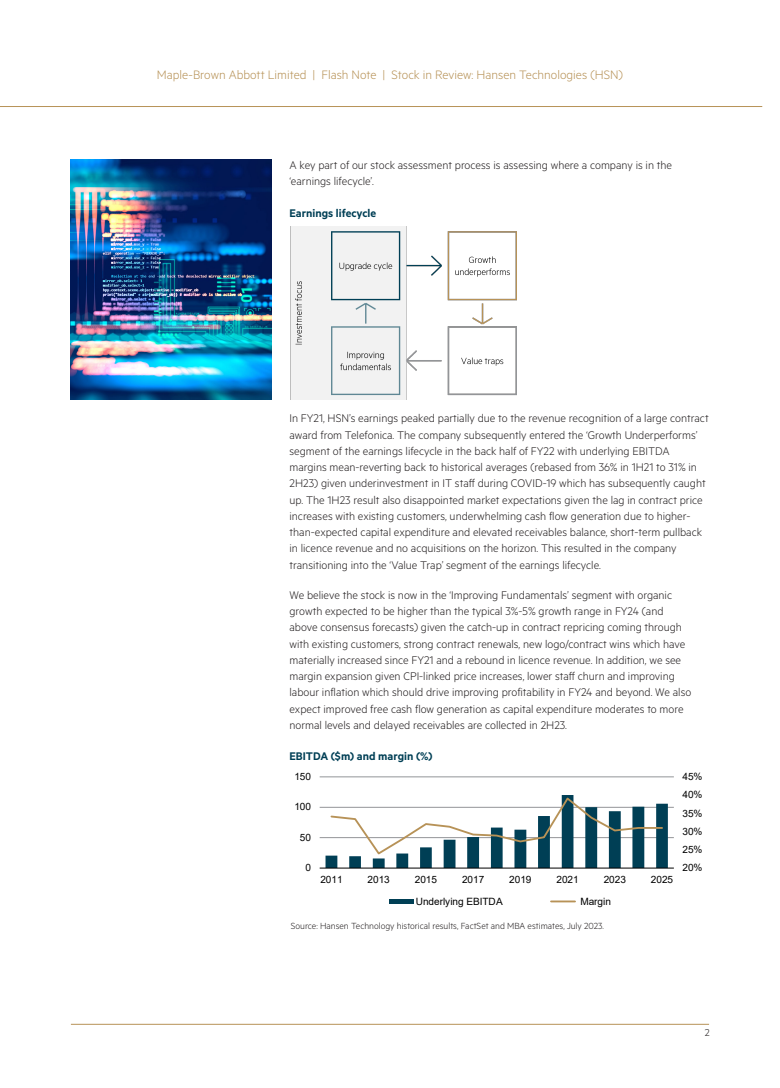
<style>
.page{position:relative;width:780px;height:1088px;background:#fff}
.page>*{position:absolute;margin:0;border:0;box-sizing:border-box;transform-origin:0 0}
.t1{font:300 13.75px "Metric";color:#b79257}
.Normal_text{font:300 12.5px/16.2px "Metric";color:#231f20}
.Figure_heading{font:600 12.5px "Metric";color:#003f55}
.t2{font:300 11.25px "Metric";color:#231f20}
.t3{font:10px "Arial";letter-spacing:-.005em;color:#000}
.Source_Notes_Footer{font:300 10px "Metric";color:#231f20}
</style>
<div class="page">
<hr style="left:71px;top:1024px;width:638px;height:1px;background:#b79257">
<hr style="left:0;top:106px;width:762px;height:1px;background:#b79257">
<img style="left:290px;top:227px;width:226px;height:173px">
<hr style="left:319px;top:837px;width:354px;height:1px;background:#939598">
<hr style="left:319px;top:807px;width:354px;height:1px;background:#939598">
<hr style="left:319px;top:777px;width:354px;height:1px;background:#939598">
<hr style="left:319px;top:868px;width:354px;height:1px;background:#000">
<svg style="left:325px;top:795px;width:342px;height:73px"></svg>
<div style="left:389px;top:899px;width:24px;height:5px;background:#003f55"></div>
<hr style="left:551px;top:900px;width:24px;height:2px;background:#b79257">
<img style="left:71px;top:159px;width:201px;height:240px">
<p class="t1" style="left:157px;top:67px;width:467px">Maple-Brown Abbott Limited | Flash Note | Stock in Review: Hansen Technologies (HSN)</p>
<p class="Normal_text" style="left:289px;top:156px;width:384px">A key part of our stock assessment process is assessing where a company is in the ‘earnings lifecycle’.</p>
<p class="Figure_heading" style="left:289px;top:205px;width:88px">Earnings lifecycle</p>
<p class="Normal_text" style="left:289px;top:410px;width:420px">In FY21, HSN’s earnings peaked partially due to the revenue recognition of a large contract award from Telefonica. The company subsequently entered the ‘Growth Underperforms’ segment of the earnings lifecycle in the back half of FY22 with underlying EBITDA margins mean-reverting back to historical averages (rebased from 36% in 1H21 to 31% in 2H23) given underinvestment in IT staff during COVID-19 which has subsequently caught up. The 1H23 result also disappointed market expectations given the lag in contract price increases with existing customers, underwhelming cash flow generation due to higher&shy;than-expected capital expenditure and elevated receivables balance, short-term pullback in licence revenue and no acquisitions on the horizon. This resulted in the company transitioning into the ‘Value Trap’ segment of the earnings lifecycle.</p>
<p class="Normal_text" style="left:289px;top:586px;width:403px">We believe the stock is now in the ‘Improving Fundamentals’ segment with organic growth expected to be higher than the typical 3%-5% growth range in FY24 (and above consensus forecasts) given the catch-up in contract repricing coming through with existing customers, strong contract renewals, new logo/contract wins which have materially increased since FY21 and a rebound in licence revenue. In addition, we see margin expansion given CPI-linked price increases, lower staff churn and improving labour inflation which should drive improving profitability in FY24 and beyond. We also expect improved free cash flow generation as capital expenditure moderates to more normal levels and delayed receivables are collected in 2H23.</p>
<p class="Figure_heading" style="left:289px;top:749px;width:144px">EBITDA ($m) and margin (%)</p>
<p class="t3" style="left:294px;top:770px;width:18px">150</p>
<p class="t3" style="left:294px;top:800px;width:18px">100</p>
<p class="t3" style="left:300px;top:830px;width:13px">50</p>
<p class="t3" style="left:305px;top:861px;width:7px">0</p>
<p class="t3" style="left:320px;top:873px;width:24px">2011</p>
<p class="t3" style="left:367px;top:873px;width:24px">2013</p>
<p class="t3" style="left:415px;top:873px;width:24px">2015</p>
<p class="t3" style="left:462px;top:873px;width:24px">2017</p>
<p class="t3" style="left:509px;top:873px;width:24px">2019</p>
<p class="t3" style="left:556px;top:873px;width:24px">2021</p>
<p class="t3" style="left:603px;top:873px;width:24px">2023</p>
<p class="t3" style="left:651px;top:873px;width:24px">2025</p>
<p class="t3" style="left:416px;top:894px;width:88px">Underlying EBITDA</p>
<p class="t3" style="left:580px;top:894px;width:32px">Margin</p>
<p class="Source_Notes_Footer" style="left:291px;top:920px;width:314px">Source: Hansen Technology historical results, FactSet and MBA estimates, July 2023.</p>
<p class="t3" style="left:682px;top:770px;width:22px">45%</p>
<p class="t3" style="left:682px;top:788px;width:22px">40%</p>
<p class="t3" style="left:682px;top:806px;width:22px">35%</p>
<p class="t3" style="left:682px;top:824px;width:22px">30%</p>
<p class="t3" style="left:682px;top:842px;width:22px">25%</p>
<p class="t3" style="left:682px;top:861px;width:22px">20%</p>
<p class="t2" style="left:704px;top:1026px;width:6px">2</p>
</div>
